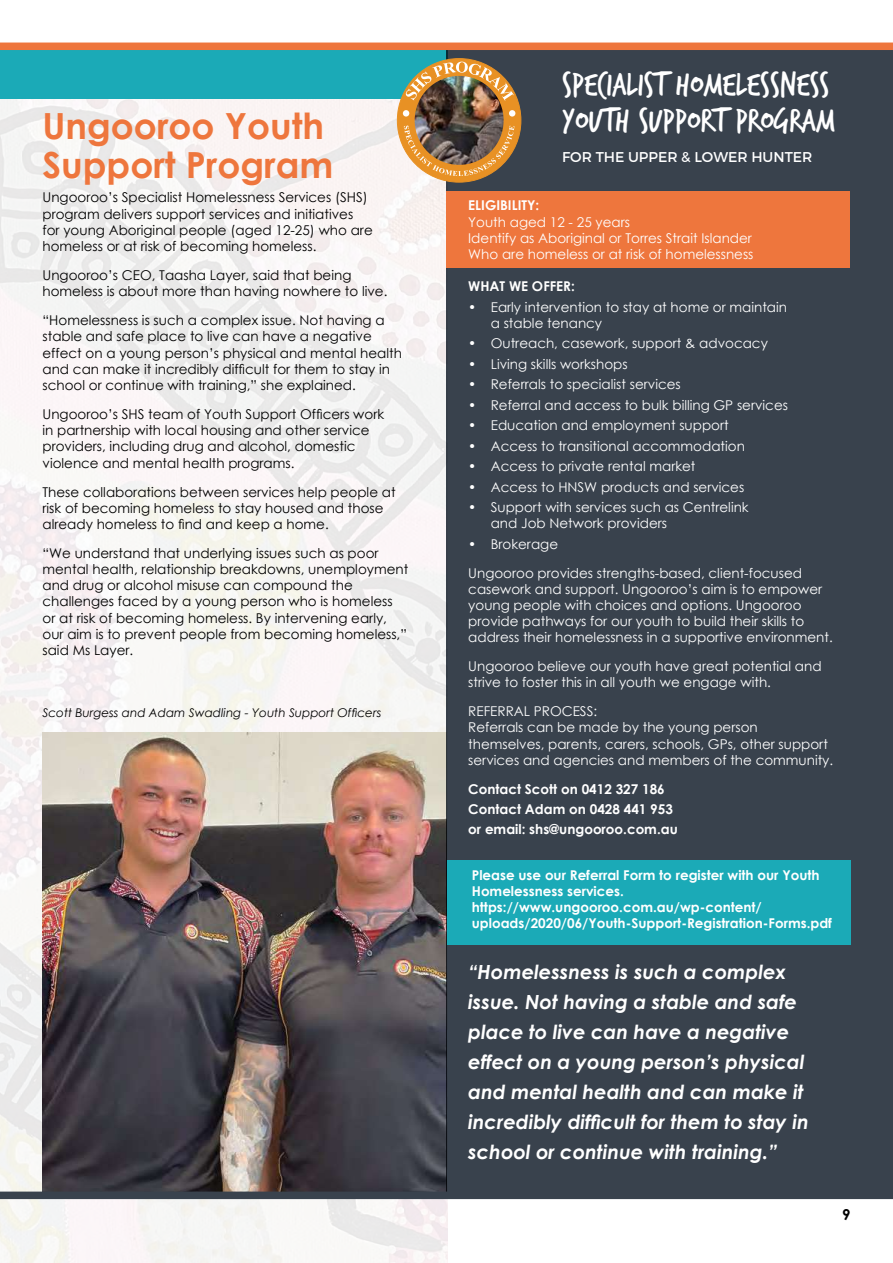
<style>
.page{position:relative;width:893px;height:1263px;background:#fff}
.page>*{position:absolute;margin:0;border:0;box-sizing:border-box;transform-origin:0 0}
.t1{font:700 36px/39px "Century Gothic";color:#ee763d}
.t2{font:35.4px/35.4px "Trash Hand";color:#fff}
.t3{font:italic 700 19.5px/30px "Century Gothic";color:#fff}
.t4{font:700 15px "Century Gothic";color:#000}
.t5{font:14.25px "Montserrat";color:#fff}
.t6{font:13.5px/16.2px "Century Gothic";color:#000}
.t7{font:13.5px/16.2px "Century Gothic";color:#fff}
.t8{font:700 13.5px/16.2px "Century Gothic";color:#fff}
.t9{font:italic 12px "Century Gothic";color:#000}
</style>
<div class="page">
<img style="left:0;top:99px;width:447px;height:1164px">
<img style="left:43px;top:732px;width:403px;height:459px">
<div style="left:0;top:50px;width:447px;height:49px;background:#1baab7"></div>
<div style="left:446px;top:46px;width:447px;height:1149px;background:#39424d"></div>
<div style="left:446px;top:191px;width:404px;height:77px;background:#ee763d"></div>
<div style="left:447px;top:860px;width:403px;height:84px;background:#1baab7"></div>
<div style="left:397px;top:59px;width:124px;height:123px;background:#e89124;border-radius:50%"></div>
<svg style="left:404px;top:126px;width:110px;height:50px"></svg>
<img style="left:415px;top:76px;width:89px;height:89px;border-radius:44px">
<img style="left:406px;top:62px;width:108px;height:39px">
<div style="left:403px;top:110px;width:6px;height:7px;background:#fff;border-radius:50%"></div>
<div style="left:509px;top:110px;width:6px;height:7px;background:#fff;border-radius:50%"></div>
<img style="left:0;top:775px;width:1px;height:391px">
<div style="left:0;top:43px;width:893px;height:7px;background:#ee763d"></div>
<div style="left:0;top:1191px;width:893px;height:8px;background:#39424d"></div>
<img style="left:0;top:50px;width:1px;height:278px">
<h1 class="t1" style="left:43px;top:105px;width:292px">Ungooroo Youth<br>Support Program</h1>
<p class="t6" style="left:43px;top:189px;width:332px">Ungooroo’s Specialist Homelessness Services (SHS) program delivers support services and initiatives for young Aboriginal people (aged 12-25) who are homeless or at risk of becoming homeless.</p>
<p class="t6" style="left:43px;top:267px;width:346px">Ungooroo’s CEO, Taasha Layer, said that being homeless is about more than having nowhere to live.</p>
<p class="t6" style="left:43px;top:312px;width:361px">“Homelessness is such a complex issue. Not having a stable and safe place to live can have a negative effect on a young person’s physical and mental health and can make it incredibly difficult for them to stay in school or continue with training,” she explained.</p>
<p class="t6" style="left:43px;top:406px;width:343px">Ungooroo’s SHS team of Youth Support Officers work in partnership with local housing and other service providers, including drug and alcohol, domestic violence and mental health programs.</p>
<p class="t6" style="left:43px;top:483px;width:355px">These collaborations between services help people at risk of becoming homeless to stay housed and those already homeless to find and keep a home.</p>
<p class="t6" style="left:43px;top:545px;width:367px">“We understand that underlying issues such as poor mental health, relationship breakdowns, unemployment and drug or alcohol misuse can compound the challenges faced by a young person who is homeless or at risk of becoming homeless. By intervening early, our aim is to prevent people from becoming homeless,” said Ms Layer.</p>
<p class="t9" style="left:43px;top:705px;width:340px">Scott Burgess and Adam Swadling - Youth Support Officers</p>
<h2 class="t2" style="left:562px;top:68px;width:275px">SPECIALIST HOMELESSNESS<br>YOUTH SUPPORT PROGRAM</h2>
<p class="t5" style="left:562px;top:148px;width:252px">FOR THE UPPER &amp; LOWER HUNTER</p>
<p class="t8" style="left:468px;top:197px;width:73px">ELIGIBILITY:</p>
<p class="t7" style="left:468px;top:213px;width:287px">Youth aged 12 - 25 years<br>Identify as Aboriginal or Torres Strait Islander<br>Who are homeless or at risk of homelessness</p>
<p class="t8" style="left:468px;top:278px;width:108px">WHAT WE OFFER:</p>
<p class="t7" style="left:491px;top:299px;width:298px;text-indent:-23px">• Early intervention to stay at home or maintain a stable tenancy</p>
<p class="t7" style="left:468px;top:335px;width:301px">• Outreach, casework, support &amp; advocacy</p>
<p class="t7" style="left:468px;top:356px;width:161px">• Living skills workshops</p>
<p class="t7" style="left:468px;top:376px;width:214px">• Referrals to specialist services</p>
<p class="t7" style="left:468px;top:397px;width:321px">• Referral and access to bulk billing GP services</p>
<p class="t7" style="left:468px;top:417px;width:262px">• Education and employment support</p>
<p class="t7" style="left:468px;top:437px;width:278px">• Access to transitional accommodation</p>
<p class="t7" style="left:468px;top:458px;width:229px">• Access to private rental market</p>
<p class="t7" style="left:468px;top:478px;width:278px">• Access to HNSW products and services</p>
<p class="t7" style="left:491px;top:499px;width:259px;text-indent:-23px">• Support with services such as Centrelink and Job Network providers</p>
<p class="t7" style="left:468px;top:529px;width:335px;line-height:28.8px">• Brokerage<br>Ungooroo provides strengths-based, client-focused</p>
<p class="t7" style="left:468px;top:580px;width:366px">casework and support. Ungooroo’s aim is to empower young people with choices and options. Ungooroo provide pathways for our youth to build their skills to address their homelessness in a supportive environment.</p>
<p class="t7" style="left:468px;top:658px;width:355px">Ungooroo believe our youth have great potential and strive to foster this in all youth we engage with.</p>
<p class="t7" style="left:468px;top:703px;width:366px">REFERRAL PROCESS:<br>Referrals can be made by the young person themselves, parents, carers, schools, GPs, other support services and agencies and members of the community.</p>
<p class="t8" style="left:468px;top:778px;width:211px;line-height:20.4px">Contact Scott on 0412 327 186<br>Contact Adam on 0428 441 953 or email: shs@ungooroo.com.au</p>
<p class="t8" style="left:472px;top:866px;width:362px">Please use our Referral Form to register with our Youth Homelessness services. https://www.ungooroo.com.au/wp-content/ uploads/2020/06/Youth-Support-Registration-Forms.pdf</p>
<p class="t3" style="left:468px;top:956px;width:342px">“Homelessness is such a complex issue. Not having a stable and safe place to live can have a negative effect on a young person’s physical and mental health and can make it incredibly difficult for them to stay in school or continue with training.”</p>
<p class="t4" style="left:842px;top:1203px;width:10px">9</p>
</div>
